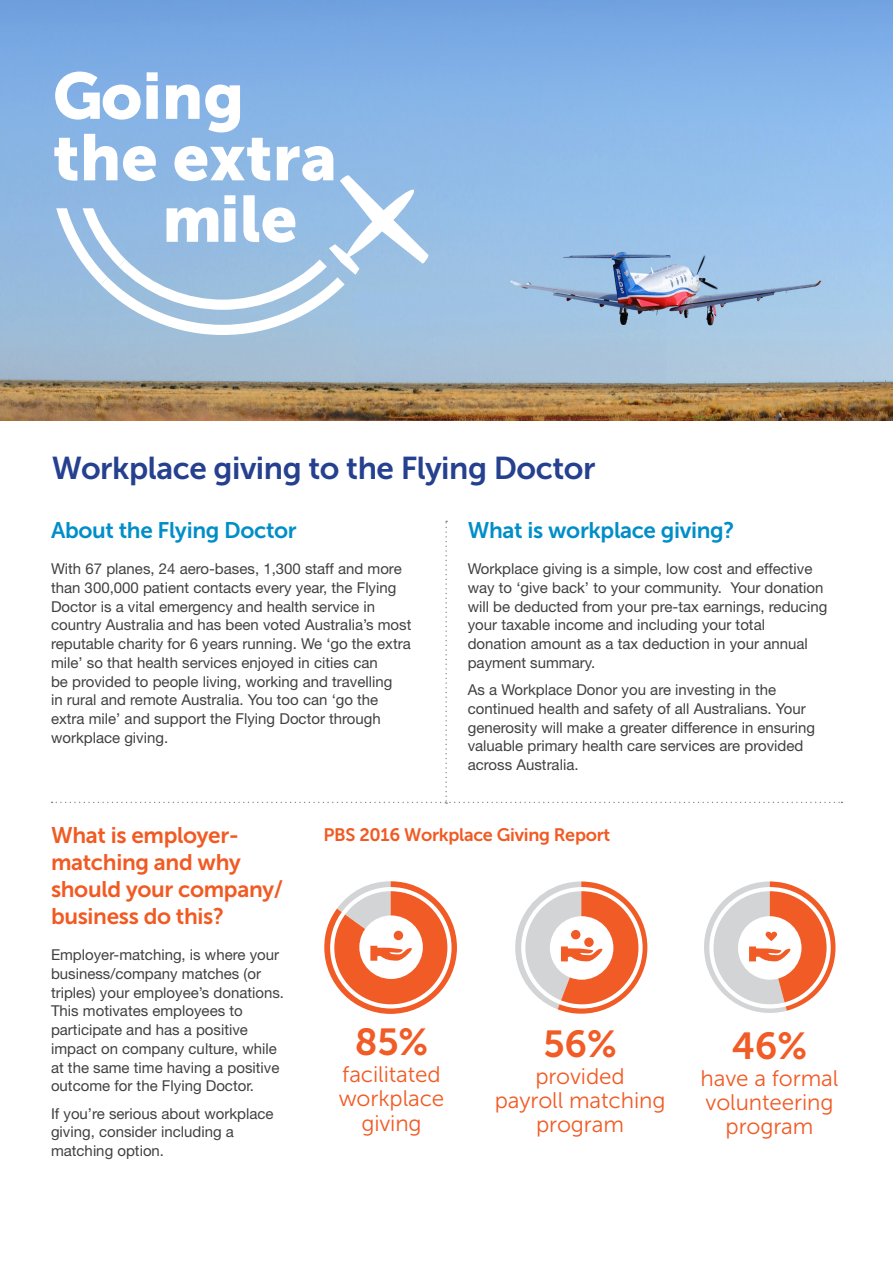
<style>
.page{position:relative;width:893px;height:1263px;background:#fff}
.page>*{position:absolute;margin:0;border:0;box-sizing:border-box;transform-origin:0 0}
.t1{font:65.1px "Museo Sans 900";color:#fff}
.t2{font:37.5px "Museo Sans 700";color:#f15b25}
.Paragraph_Style_2{font:31.5px "Museo Sans 700";letter-spacing:-.015em;color:#25408f}
.t3{font:22.5px/24px "Museo Sans 300";letter-spacing:-.005em;color:#f15b25;text-align:center}
.Subheading{font:22.5px/27px "Museo Sans 700";letter-spacing:-.015em;color:#f15a22}
.Subheading-2{font:22.5px "Museo Sans 700";letter-spacing:-.015em;color:#008ec8}
.Subheading-3{font:18px "Museo Sans 700";letter-spacing:-.015em;color:#f15a22}
.Body_copy{font:15px/18.8px "Helvetica Neue LT Std";color:#414042}
.Subheading-4{font:15px/18.8px "Helvetica Neue LT Std";color:#414042}
</style>
<div class="page">
<svg style="left:515px;top:881px;width:132px;height:133px"></svg>
<svg style="left:324px;top:881px;width:133px;height:133px"></svg>
<svg style="left:704px;top:881px;width:131px;height:132px"></svg>
<img style="left:0;top:0;width:893px;height:421px">
<svg style="left:50px;top:135px;width:380px;height:200px;background:#a0c3e5"></svg>
<h1 class="t1" style="left:53px;top:59px;width:193px">Going</h1>
<h1 class="t1" style="left:53px;top:121px;width:286px">the extra</h1>
<h1 class="t1" style="left:162px;top:182px;width:136px">mile</h1>
<p class="Paragraph_Style_2" style="left:52px;top:450px;width:545px">Workplace giving to the Flying Doctor</p>
<p class="Subheading-2" style="left:51px;top:518px;width:247px">About the Flying Doctor</p>
<p class="Subheading-4" style="left:51px;top:559px;width:362px">With 67 planes, 24 aero-bases, 1,300 staff and more than 300,000 patient contacts every year, the Flying Doctor is a vital emergency and health service in country Australia and has been voted Australia’s most reputable charity for 6 years running. We ‘go the extra mile’ so that health services enjoyed in cities can<br>be provided to people living, working and travelling<br>in rural and remote Australia. You too can ‘go the extra mile’ and support the Flying Doctor through workplace giving.</p>
<p class="Subheading-2" style="left:468px;top:518px;width:268px">What is workplace giving?</p>
<p class="Body_copy" style="left:468px;top:559px;width:361px">Workplace giving is a simple, low cost and effective way to ‘give back’ to your community. Your donation will be deducted from your pre-tax earnings, reducing your taxable income and including your total donation amount as a tax deduction in your annual payment summary.</p>
<p class="Body_copy" style="left:468px;top:680px;width:349px">As a Workplace Donor you are investing in the continued health and safety of all Australians. Your generosity will make a greater difference in ensuring valuable primary health care services are provided across Australia.</p>
<p class="Subheading" style="left:51px;top:822px;width:234px">What is employer&shy;matching and why should your company/ business do this?</p>
<p class="Body_copy" style="left:51px;top:945px;width:235px">Employer-matching, is where your business/company matches (or triples) your employee’s donations.<br>This motivates employees to participate and has a positive impact on company culture, while at the same time having a positive outcome for the Flying Doctor.</p>
<p class="Body_copy" style="left:51px;top:1104px;width:224px">If you’re serious about workplace giving, consider including a matching option.</p>
<p class="Subheading-3" style="left:324px;top:825px;width:288px">PBS 2016 Workplace Giving Report</p>
<p class="t2" style="left:355px;top:1022px;width:75px">85%</p>
<p class="t3" style="left:339px;top:1063px;width:107px">facilitated workplace giving</p>
<p class="t2" style="left:543px;top:1023px;width:75px">56%</p>
<p class="t3" style="left:495px;top:1064px;width:172px">provided<br>payroll matching program</p>
<p class="t2" style="left:732px;top:1025px;width:77px">46%</p>
<p class="t3" style="left:701px;top:1066px;width:139px">have a formal volunteering program</p>
</div>
